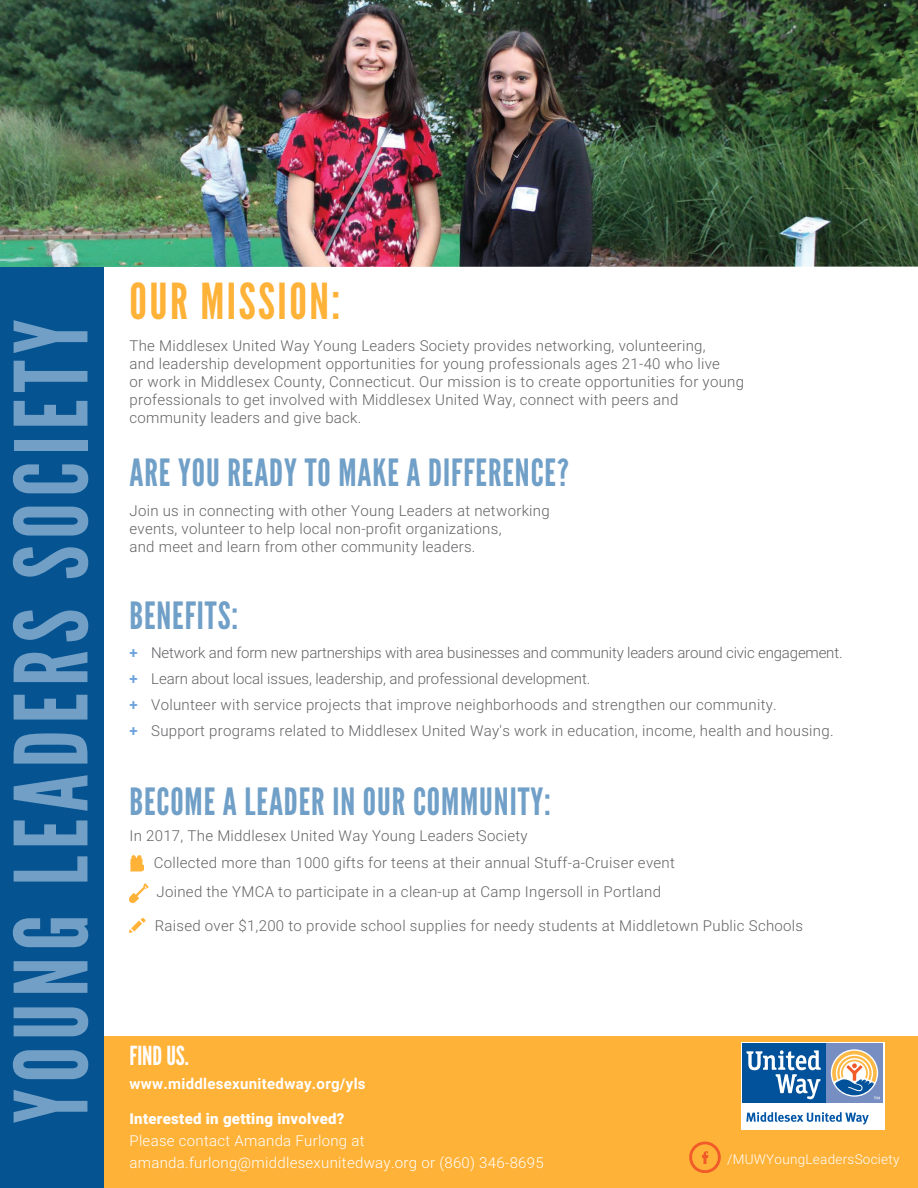
<style>
.page{position:relative;width:918px;height:1188px;background:#fff}
.page>*{position:absolute;margin:0;border:0;box-sizing:border-box;transform-origin:0 0}
.t1{font:100.5px "League Gothic";letter-spacing:.065em;color:#719fc6}
.t2{font:49.5px "League Gothic";letter-spacing:.05em;color:#ffb238}
.t3{font:37.5px "League Gothic";letter-spacing:.025em;color:#709fc7}
.t4{font:26.25px "League Gothic";color:#fff}
.t5{font:300 15px/18px "Roboto";letter-spacing:.02em;color:#636366}
.t6{font:300 15px/22.5px "Roboto";letter-spacing:.02em;color:#fff}
.t7{font:700 15px "Roboto";letter-spacing:.02em;color:#fff}
.t8{font:900 15px "Roboto";letter-spacing:.02em;color:#fff}
.t9{font:700 15px "Roboto";color:#6ea4dd}
.t10{font:300 13.5px "Roboto";letter-spacing:.02em;color:#fff}
.s1{font-weight:700;color:#6ea4dd}
</style>
<div class="page">
<div style="left:0;top:1036px;width:918px;height:152px;background:#ffb238"></div>
<div style="left:741px;top:1042px;width:143px;height:88px;background:#fff"></div>
<div style="left:826px;top:1044px;width:57px;height:59px;background:#768ec2"></div>
<div style="left:742px;top:1044px;width:84px;height:59px;background:#01529b"></div>
<svg style="left:832px;top:1051px;width:48px;height:48px"></svg>
<svg style="left:746px;top:1050px;width:75px;height:49px"></svg>
<svg style="left:746px;top:1112px;width:123px;height:13px"></svg>
<svg style="left:689px;top:1141px;width:32px;height:32px"></svg>
<img style="left:0;top:0;width:918px;height:267px">
<div style="left:0;top:267px;width:104px;height:921px;background:#055391"></div>
<svg style="left:130px;top:855px;width:14px;height:16px"></svg>
<svg style="left:129px;top:883px;width:19px;height:20px"></svg>
<svg style="left:141px;top:918px;width:5px;height:5px"></svg>
<svg style="left:129px;top:929px;width:4px;height:4px"></svg>
<svg style="left:131px;top:921px;width:11px;height:10px"></svg>
<h1 class="t1" style="left:-8px;top:1123px;width:805px;rotate:-90deg">YOUNG LEADERS SOCIETY</h1>
<p class="t9" style="left:87px;top:825px;width:10px">+</p>
<p class="t9" style="left:87px;top:906px;width:10px">+</p>
<p class="t9" style="left:87px;top:1049px;width:10px">+</p>
<h2 class="t2" style="left:129px;top:272px;width:212px">OUR MISSION:</h2>
<p class="t5" style="left:129px;top:336px;width:616px">The Middlesex United Way Young Leaders Society provides networking, volunteering,<br>and leadership development opportunities for young professionals ages 21-40 who live<br>or work in Middlesex County, Connecticut. Our mission is to create opportunities for young professionals to get involved with Middlesex United Way, connect with peers and community leaders and give back.</p>
<h3 class="t3" style="left:129px;top:450px;width:441px">ARE YOU READY TO MAKE A DIFFERENCE?</h3>
<p class="t5" style="left:129px;top:501px;width:422px">Join us in connecting with other Young Leaders at networking events, volunteer to help local non-profit organizations,<br>and meet and learn from other community leaders.</p>
<h3 class="t3" style="left:129px;top:593px;width:110px">BENEFITS:</h3>
<p class="t5" style="left:129px;top:640px;width:715px;line-height:26px"><span class="s1">+</span> Network and form new partnerships with area businesses and community leaders around civic engagement. <span class="s1">+</span> Learn about local issues, leadership, and professional development.<br><span class="s1">+</span> Volunteer with service projects that improve neighborhoods and strengthen our community.<br><span class="s1">+</span> Support programs related to Middlesex United Way's work in education, income, health and housing.</p>
<h3 class="t3" style="left:129px;top:779px;width:423px">BECOME A LEADER IN OUR COMMUNITY:</h3>
<p class="t5" style="left:129px;top:826px;width:400px">In 2017, The Middlesex United Way Young Leaders Society</p>
<p class="t5" style="left:154px;top:853px;width:523px">Collected more than 1000 gifts for teens at their annual Stuff-a-Cruiser event</p>
<p class="t5" style="left:157px;top:882px;width:506px">Joined the YMCA to participate in a clean-up at Camp Ingersoll in Portland</p>
<p class="t5" style="left:155px;top:916px;width:650px">Raised over $1,200 to provide school supplies for needy students at Middletown Public Schools</p>
<h3 class="t4" style="left:129px;top:1040px;width:61px">FIND US.</h3>
<p class="t7" style="left:129px;top:1073px;width:238px">www.middlesexunitedway.org/yls</p>
<p class="t8" style="left:129px;top:1108px;width:217px">Interested in getting involved?</p>
<p class="t6" style="left:129px;top:1129px;width:416px">Please contact Amanda Furlong at amanda.furlong@middlesexunitedway.org or (860) 346-8695</p>
<p class="t10" style="left:727px;top:1150px;width:174px">/MUWYoungLeadersSociety</p>
</div>
